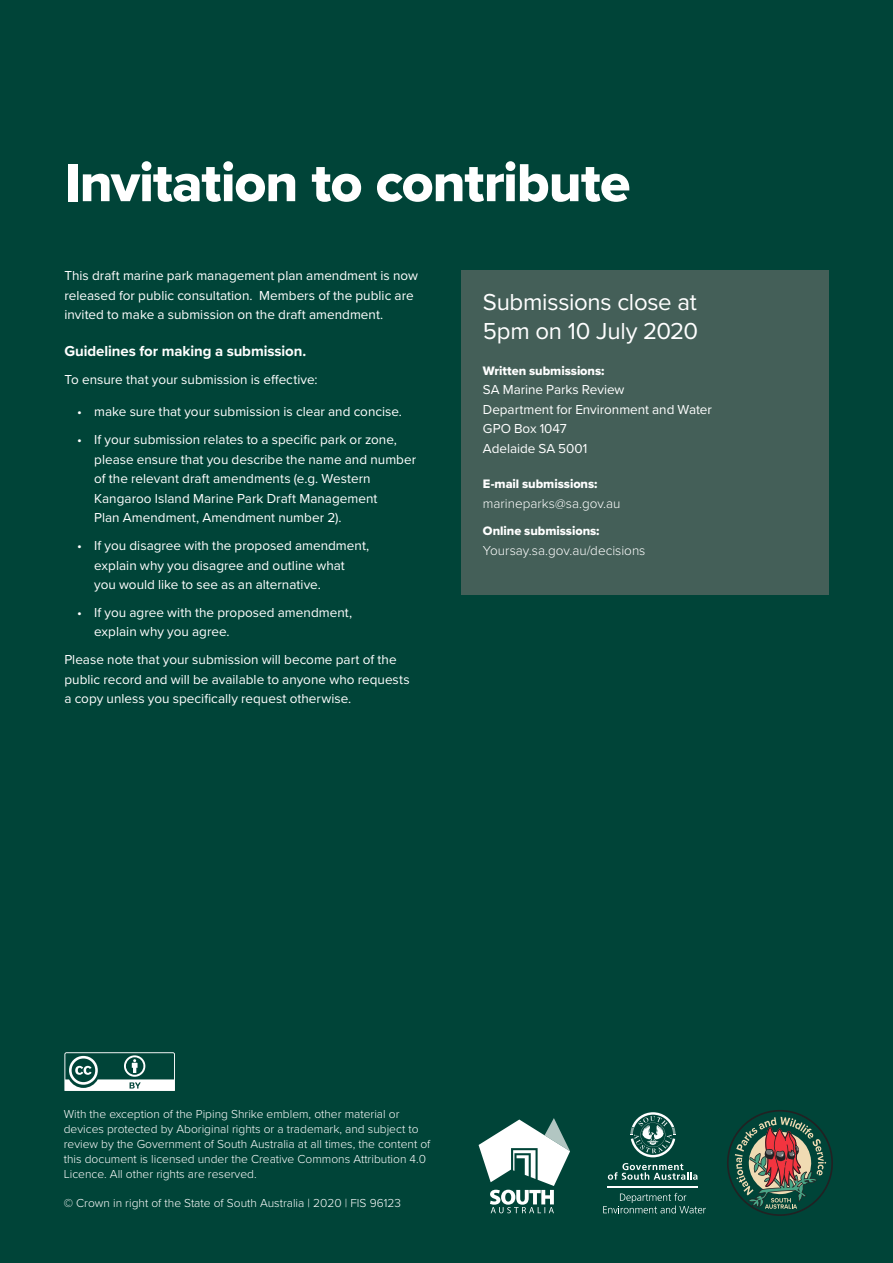
<style>
.page{position:relative;width:893px;height:1263px;background:#004438}
.page>*{position:absolute;margin:0;border:0;box-sizing:border-box;transform-origin:0 0}
.t1{font:55.5px "Proxima Nova Extrabld";letter-spacing:-.02em;color:#fff}
.t2{font:24px/28.5px "Proxima Nova";letter-spacing:-.01em;color:#fff}
.t3{font:700 15px "Proxima Nova";letter-spacing:-.005em;color:#fff}
.t4{font:13.5px/19.5px "Proxima Nova";color:#fff}
.t5{font:300 13.5px "Proxima Nova";color:#fff}
.t6{font:12.75px "Proxima Nova Extrabld";letter-spacing:-.005em;color:#fff}
.t7{font:300 12px/15px "Proxima Nova";color:#fff}
</style>
<div class="page">
<svg style="left:726px;top:1110px;width:107px;height:106px;background:#40594c"></svg>
<svg style="left:608px;top:1163px;width:89px;height:17px;background:#40736a"></svg>
<hr style="left:608px;top:1185px;width:90px;height:2px;background:#fff">
<svg style="left:603px;top:1193px;width:103px;height:20px;background:#215c52"></svg>
<svg style="left:630px;top:1112px;width:46px;height:45px;background:#47786f"></svg>
<svg style="left:479px;top:1118px;width:91px;height:95px"></svg>
<div style="left:462px;top:270px;width:367px;height:324px;background:#445f58"></div>
<svg style="left:64px;top:1052px;width:111px;height:39px"></svg>
<h1 class="t1" style="left:64px;top:141px;width:567px">Invitation to contribute</h1>
<p class="t4" style="left:64px;top:265px;width:355px">This draft marine park management plan amendment is now released for public consultation. Members of the public are invited to make a submission on the draft amendment.</p>
<p class="t3" style="left:64px;top:340px;width:243px">Guidelines for making a submission.</p>
<p class="t4" style="left:64px;top:369px;width:255px">To ensure that your submission is effective:</p>
<p class="t4" style="left:77px;top:401px;width:326px">• make sure that your submission is clear and concise.</p>
<p class="t4" style="left:94px;top:429px;width:323px;text-indent:-17px">• If your submission relates to a specific park or zone, please ensure that you describe the name and number of the relevant draft amendments (e.g. Western Kangaroo Island Marine Park Draft Management<br>Plan Amendment, Amendment number 2).</p>
<p class="t4" style="left:94px;top:535px;width:277px;text-indent:-17px">• If you disagree with the proposed amendment, explain why you disagree and outline what you would like to see as an alternative.</p>
<p class="t4" style="left:94px;top:602px;width:259px;text-indent:-17px">• If you agree with the proposed amendment, explain why you agree.</p>
<p class="t4" style="left:64px;top:650px;width:347px">Please note that your submission will become part of the public record and will be available to anyone who requests a copy unless you specifically request otherwise.</p>
<h2 class="t2" style="left:483px;top:287px;width:217px">Submissions close at<br>5pm on 10 July 2020</h2>
<p class="t6" style="left:483px;top:361px;width:123px">Written submissions:</p>
<p class="t4" style="left:483px;top:379px;width:231px">SA Marine Parks Review<br>Department for Environment and Water<br>GPO Box 1047<br>Adelaide SA 5001</p>
<p class="t6" style="left:483px;top:474px;width:116px">E-mail submissions:</p>
<p class="t5" style="left:483px;top:493px;width:139px">marineparks@sa.gov.au</p>
<p class="t6" style="left:483px;top:521px;width:118px">Online submissions:</p>
<p class="t5" style="left:483px;top:540px;width:164px">Yoursay.sa.gov.au/decisions</p>
<p class="t7" style="left:64px;top:1105px;width:368px">With the exception of the Piping Shrike emblem, other material or devices protected by Aboriginal rights or a trademark, and subject to review by the Government of South Australia at all times, the content of this document is licensed under the Creative Commons Attribution 4.0<br>Licence. All other rights are reserved.</p>
<p class="t7" style="left:64px;top:1194px;width:339px">© Crown in right of the State of South Australia | 2020 | FIS 96123</p>
</div>
